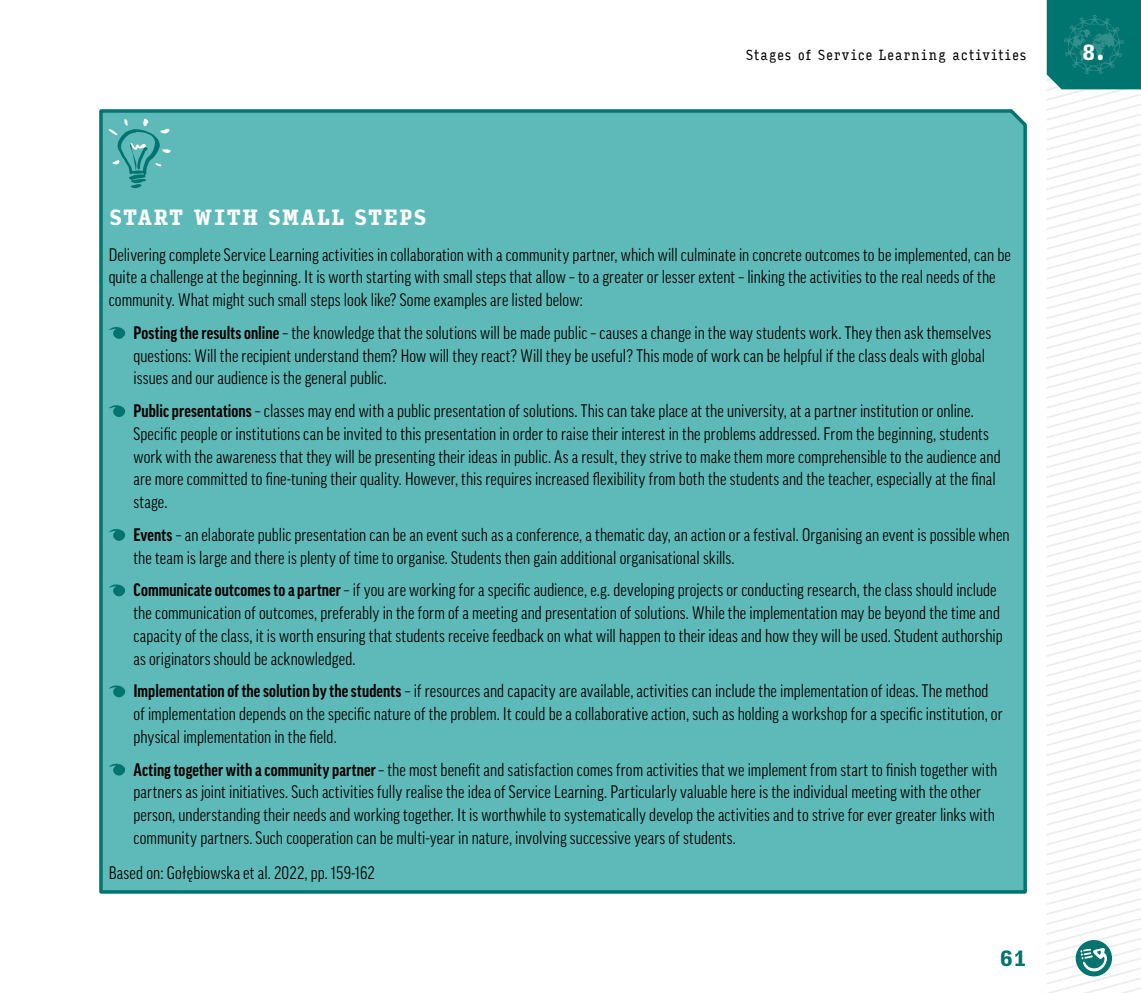
<style>
.page{position:relative;width:1141px;height:993px;background:#fff}
.page>*{position:absolute;margin:0;border:0;box-sizing:border-box;transform-origin:0 0}
.Przyklad_-_tytul_01{font:900 21px "Input Serif Compressed";letter-spacing:.005em;color:#fff}
.t1{font:900 21px "Input Serif Compressed";color:#00746f}
.Przyklad_-_tekst_-_wylicz_01{font:condensed 17.5px/22.8px "Good Pro";letter-spacing:.005em;color:#000}
.Przyklad_-_tekst_01{font:condensed 17.5px/22.8px "Good Pro";letter-spacing:.005em;color:#000}
.t2{font:14px "Input Serif Compressed";letter-spacing:.025em;color:#000}
.s1{font-weight:700}
</style>
<div class="page">
<svg style="left:1047px;top:89px;width:94px;height:903px"></svg>
<svg style="left:1047px;top:0;width:94px;height:89px;background:#087873"></svg>
<svg style="left:1076px;top:939px;width:36px;height:37px"></svg>
<svg style="left:1080px;top:947px;width:28px;height:26px"></svg>
<div style="left:99px;top:109px;width:928px;height:785px;background:#5ebab8"></div>
<p class="t2" style="left:745px;top:42px;width:283px">Stages of Service Learning activities</p>
<p class="Przyklad_-_tytul_01" style="left:1082px;top:33px;width:26px">8.</p>
<p class="Przyklad_-_tytul_01" style="left:109px;top:199px;width:320px">START WITH SMALL STEPS</p>
<p class="Przyklad_-_tekst_01" style="left:109px;top:243px;width:904px">Delivering complete Service Learning activities in collaboration with a community partner, which will culminate in concrete outcomes to be implemented, can be quite a challenge at the beginning. It is worth starting with small steps that allow – to a greater or lesser extent – linking the activities to the real needs of the community. What might such small steps look like? Some examples are listed below:</p>
<p class="Przyklad_-_tekst_-_wylicz_01" style="left:133px;top:321px;width:859px"><span class="s1">Posting the results online</span> – the knowledge that the solutions will be made public – causes a change in the way students work. They then ask themselves questions: Will the recipient understand them? How will they react? Will they be useful? This mode of work can be helpful if the class deals with global issues and our audience is the general public.</p>
<p class="Przyklad_-_tekst_-_wylicz_01" style="left:133px;top:399px;width:869px"><span class="s1">Public presentations</span> – classes may end with a public presentation of solutions. This can take place at the university, at a partner institution or online.<br>Specific people or institutions can be invited to this presentation in order to raise their interest in the problems addressed. From the beginning, students work with the awareness that they will be presenting their ideas in public. As a result, they strive to make them more comprehensible to the audience and are more committed to fine-tuning their quality. However, this requires increased flexibility from both the students and the teacher, especially at the final stage.</p>
<p class="Przyklad_-_tekst_-_wylicz_01" style="left:133px;top:523px;width:878px"><span class="s1">Events</span> – an elaborate public presentation can be an event such as a conference, a thematic day, an action or a festival. Organising an event is possible when the team is large and there is plenty of time to organise. Students then gain additional organisational skills.</p>
<p class="Przyklad_-_tekst_-_wylicz_01" style="left:133px;top:578px;width:871px"><span class="s1">Communicate outcomes to a partner</span> – if you are working for a specific audience, e.g. developing projects or conducting research, the class should include the communication of outcomes, preferably in the form of a meeting and presentation of solutions. While the implementation may be beyond the time and capacity of the class, it is worth ensuring that students receive feedback on what will happen to their ideas and how they will be used. Student authorship as originators should be acknowledged.</p>
<p class="Przyklad_-_tekst_-_wylicz_01" style="left:133px;top:679px;width:871px"><span class="s1">Implementation of the solution by the students</span> – if resources and capacity are available, activities can include the implementation of ideas. The method of implementation depends on the specific nature of the problem. It could be a collaborative action, such as holding a workshop for a specific institution, or physical implementation in the field.</p>
<p class="Przyklad_-_tekst_-_wylicz_01" style="left:133px;top:757px;width:865px"><span class="s1">Acting together with a community partner</span> – the most benefit and satisfaction comes from activities that we implement from start to finish together with partners as joint initiatives. Such activities fully realise the idea of Service Learning. Particularly valuable here is the individual meeting with the other person, understanding their needs and working together. It is worthwhile to systematically develop the activities and to strive for ever greater links with community partners. Such cooperation can be multi-year in nature, involving successive years of students.</p>
<p class="Przyklad_-_tekst_01" style="left:109px;top:861px;width:268px">Based on: Gołębiowska et al. 2022, pp. 159-162</p>
<p class="t1" style="left:999px;top:938px;width:29px">61</p>
</div>
